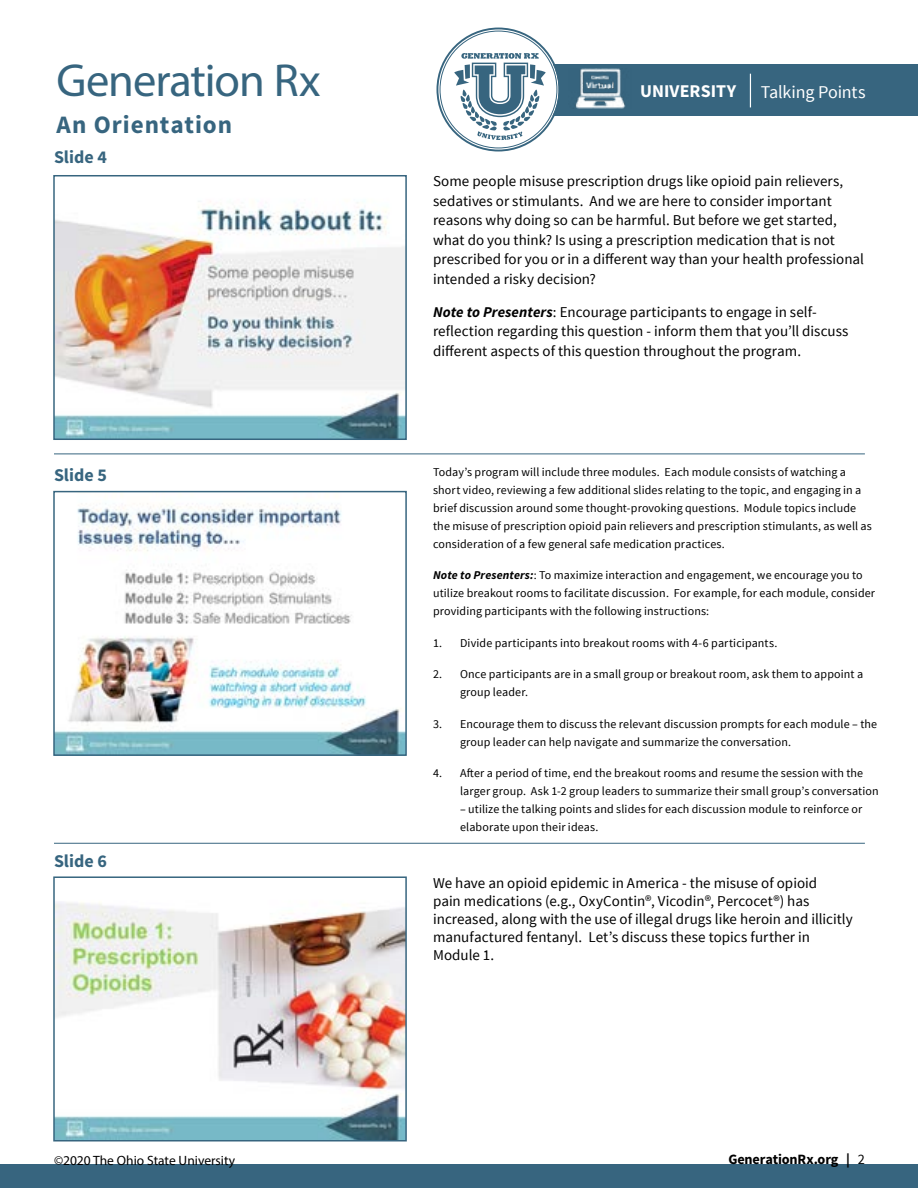
<style>
.page{position:relative;width:918px;height:1188px;background:#fff}
.page>*{position:absolute;margin:0;border:0;box-sizing:border-box;transform-origin:0 0}
.t1{font:46.5px "Myriad Pro";letter-spacing:-.02em;color:#37657f}
.t2{font:700 25.05px "Source Sans Pro";letter-spacing:.04em;color:#37657f}
.t3{font:700 18px "Source Sans Pro";color:#37657f}
.t4{font:18px "Source Sans Pro";letter-spacing:-.01em;color:#fff}
.t5{font:700 18px "Source Sans Pro";color:#fff}
.t6{font:15px/19.5px "Source Sans Pro";color:#000}
.t7{font:700 14.25px "Source Sans Pro";letter-spacing:-.01em;color:#000}
.t8{font:13.5px "Myriad Pro";color:#000}
.t9{font:12px/18px "Source Sans Pro";letter-spacing:.01em;color:#000}
.s1{font-weight:700;font-style:italic}
.s2{font-weight:400}
</style>
<div class="page">
<div style="left:534px;top:64px;width:384px;height:51px;background:#37657f"></div>
<hr style="left:750px;top:74px;width:1px;height:33px;background:#fff">
<svg style="left:438px;top:29px;width:121px;height:121px"></svg>
<div style="left:436px;top:28px;width:124px;height:124px;border:2px solid #37657f;border-radius:50%"></div>
<svg style="left:454px;top:53px;width:92px;height:87px"></svg>
<img style="left:575px;top:68px;width:51px;height:41px">
<div style="left:0;top:1164px;width:918px;height:24px;background:#37657f"></div>
<img style="left:56px;top:201px;width:348px;height:236px">
<div style="left:53px;top:175px;width:354px;height:265px;border:2px solid #37657f"></div>
<hr style="left:54px;top:454px;width:811px;height:1px;background:#37657f">
<img style="left:56px;top:503px;width:348px;height:250px">
<div style="left:53px;top:491px;width:354px;height:265px;border:2px solid #37657f"></div>
<hr style="left:54px;top:843px;width:811px;height:1px;background:#37657f">
<img style="left:56px;top:902px;width:348px;height:237px">
<div style="left:53px;top:876px;width:354px;height:266px;border:2px solid #37657f"></div>
<h1 class="t1" style="left:57px;top:52px;width:266px">Generation Rx</h1>
<h2 class="t2" style="left:57px;top:109px;width:177px">An Orientation</h2>
<h3 class="t3" style="left:54px;top:145px;width:54px">Slide 4</h3>
<h3 class="t5" style="left:640px;top:80px;width:97px">UNIVERSITY</h3>
<h3 class="t4" style="left:761px;top:81px;width:106px">Talking Points</h3>
<p class="t6" style="left:433px;top:172px;width:433px">Some people misuse prescription drugs like opioid pain relievers, sedatives or stimulants. And we are here to consider important reasons why doing so can be harmful. But before we get started, what do you think? Is using a prescription medication that is not prescribed for you or in a different way than your health professional intended a risky decision?</p>
<p class="t6" style="left:433px;top:302px;width:417px"><span class="s1">Note to Presenters</span>: Encourage participants to engage in self&shy;reflection regarding this question - inform them that you’ll discuss different aspects of this question throughout the program.</p>
<h3 class="t3" style="left:54px;top:464px;width:54px">Slide 5</h3>
<p class="t9" style="left:433px;top:463px;width:440px">Today’s program will include three modules. Each module consists of watching a short video, reviewing a few additional slides relating to the topic, and engaging in a brief discussion around some thought-provoking questions. Module topics include the misuse of prescription opioid pain relievers and prescription stimulants, as well as consideration of a few general safe medication practices.</p>
<p class="t9" style="left:433px;top:567px;width:444px"><span class="s1">Note to Presenters:</span>: To maximize interaction and engagement, we encourage you to utilize breakout rooms to facilitate discussion. For example, for each module, consider providing participants with the following instructions:</p>
<p class="t9" style="left:433px;top:634px;width:346px">1. Divide participants into breakout rooms with 4-6 participants.</p>
<p class="t9" style="left:460px;top:666px;width:405px;text-indent:-27px">2. Once participants are in a small group or breakout room, ask them to appoint a group leader.</p>
<p class="t9" style="left:460px;top:715px;width:419px;text-indent:-27px">3. Encourage them to discuss the relevant discussion prompts for each module – the group leader can help navigate and summarize the conversation.</p>
<p class="t9" style="left:460px;top:765px;width:420px;text-indent:-27px">4. After a period of time, end the breakout rooms and resume the session with the larger group. Ask 1-2 group leaders to summarize their small group’s conversation</p>
<p class="t9" style="left:460px;top:801px;width:404px">– utilize the talking points and slides for each discussion module to reinforce or elaborate upon their ideas.</p>
<h3 class="t3" style="left:54px;top:849px;width:54px">Slide 6</h3>
<p class="t6" style="left:433px;top:874px;width:421px;line-height:18px">We have an opioid epidemic in America - the misuse of opioid<br>pain medications (e.g., OxyContin®, Vicodin®, Percocet®) has increased, along with the use of illegal drugs like heroin and illicitly manufactured fentanyl. Let’s discuss these topics further in Module 1.</p>
<p class="t8" style="left:54px;top:1152px;width:183px">©2020 The Ohio State University</p>
<p class="t7" style="left:728px;top:1150px;width:138px">GenerationRx.org | <span class="s2">2</span></p>
</div>
